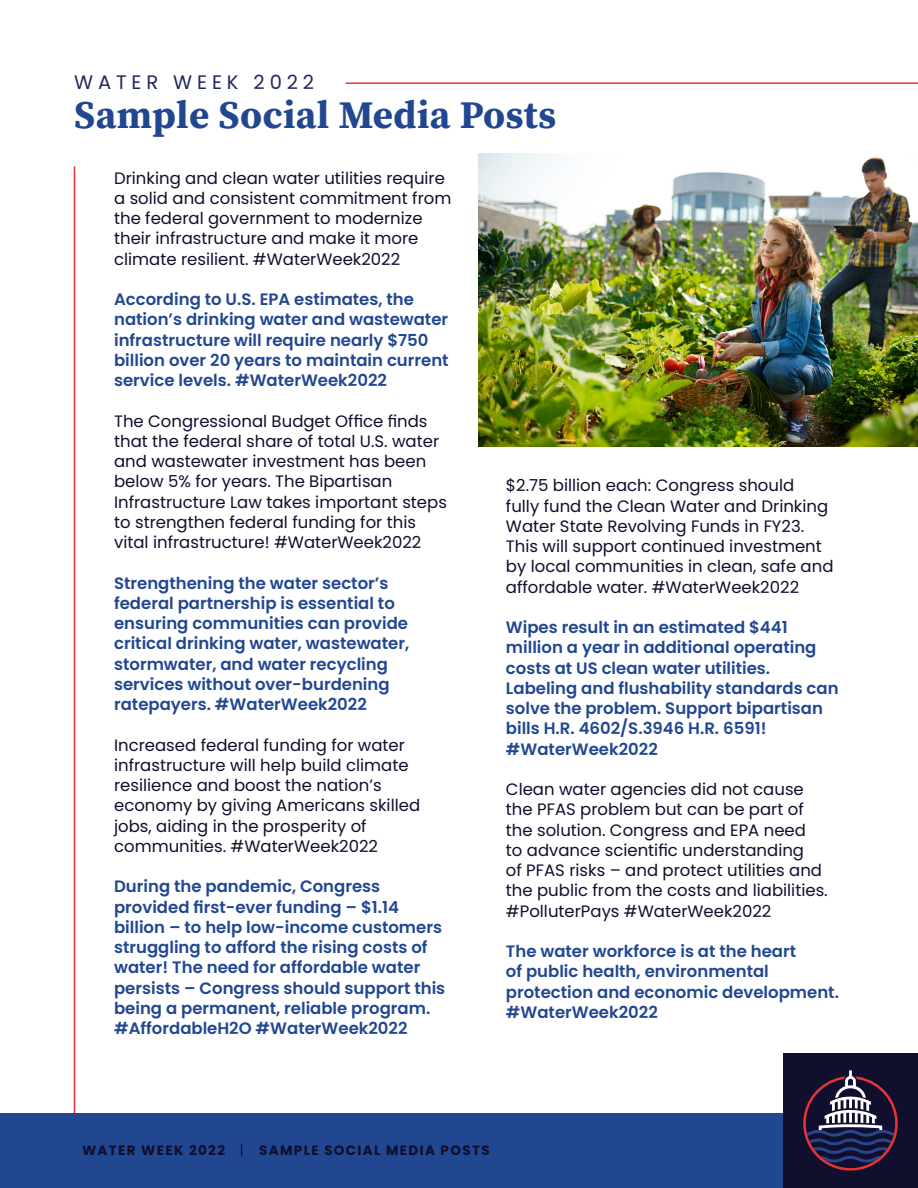
<style>
.page{position:relative;width:918px;height:1188px;background:#fff}
.page>*{position:absolute;margin:0;border:0;box-sizing:border-box;transform-origin:0 0}
.t1{font:700 39px "Source Serif Pro";letter-spacing:.01em;color:#214791}
.t2{font:19.5px "Poppins";letter-spacing:.25em;color:#20295b}
._1{font:16.5px/20.2px "Poppins";color:#100e2d}
._2{font:600 16.5px/20.2px "Poppins";color:#214791}
.t3{font:700 13.5px "Poppins";letter-spacing:.1em;color:#100e2d}
.s1{font-weight:400}
</style>
<div class="page">
<hr style="left:74px;top:166px;width:1px;height:1022px;background:#e63036">
<div style="left:0;top:1114px;width:918px;height:74px;background:#214791"></div>
<div style="left:783px;top:1053px;width:135px;height:135px;background:#100f2e"></div>
<svg style="left:803px;top:1070px;width:95px;height:101px"></svg>
<hr style="left:346px;top:82px;width:572px;height:2px;background:#e63036">
<img style="left:479px;top:153px;width:439px;height:294px">
<p class="t2" style="left:74px;top:71px;width:241px">WATER WEEK 2022</p>
<p class="t1" style="left:74px;top:88px;width:483px">Sample Social Media Posts</p>
<p class="_1" style="left:114px;top:168px;width:339px">Drinking and clean water utilities require a solid and consistent commitment from the federal government to modernize their infrastructure and make it more climate resilient. #WaterWeek2022</p>
<p class="_2" style="left:114px;top:289px;width:336px">According to U.S. EPA estimates, the nation’s drinking water and wastewater infrastructure will require nearly $750 billion over 20 years to maintain current service levels. #WaterWeek2022</p>
<p class="_1" style="left:114px;top:411px;width:334px">The Congressional Budget Office finds that the federal share of total U.S. water and wastewater investment has been below 5% for years. The Bipartisan Infrastructure Law takes important steps to strengthen federal funding for this vital infrastructure! #WaterWeek2022</p>
<p class="_2" style="left:114px;top:573px;width:297px">Strengthening the water sector’s federal partnership is essential to ensuring communities can provide critical drinking water, wastewater, stormwater, and water recycling services without over-burdening ratepayers. #WaterWeek2022</p>
<p class="_1" style="left:114px;top:735px;width:308px">Increased federal funding for water infrastructure will help build climate resilience and boost the nation’s economy by giving Americans skilled jobs, aiding in the prosperity of communities. #WaterWeek2022</p>
<p class="_2" style="left:114px;top:877px;width:333px">During the pandemic, Congress provided first-ever funding – $1.14 billion – to help low-income customers struggling to afford the rising costs of water! The need for affordable water persists – Congress should support this being a permanent, reliable program. #AffordableH2O #WaterWeek2022</p>
<p class="_1" style="left:506px;top:476px;width:329px">$2.75 billion each: Congress should<br>fully fund the Clean Water and Drinking Water State Revolving Funds in FY23.<br>This will support continued investment by local communities in clean, safe and affordable water. #WaterWeek2022</p>
<p class="_2" style="left:506px;top:617px;width:334px">Wipes result in an estimated $441 million a year in additional operating costs at US clean water utilities.<br>Labeling and flushability standards can solve the problem. Support bipartisan bills H.R. 4602/S.3946 H.R. 6591! #WaterWeek2022</p>
<p class="_1" style="left:506px;top:779px;width:323px">Clean water agencies did not cause the PFAS problem but can be part of the solution. Congress and EPA need<br>to advance scientific understanding<br>of PFAS risks – and protect utilities and the public from the costs and liabilities. #PolluterPays #WaterWeek2022</p>
<p class="_2" style="left:506px;top:941px;width:335px">The water workforce is at the heart<br>of public health, environmental protection and economic development. #WaterWeek2022</p>
<p class="t3" style="left:82px;top:1142px;width:409px">WATER WEEK 2022 <span class="s1">|</span> SAMPLE SOCIAL MEDIA POSTS</p>
</div>
